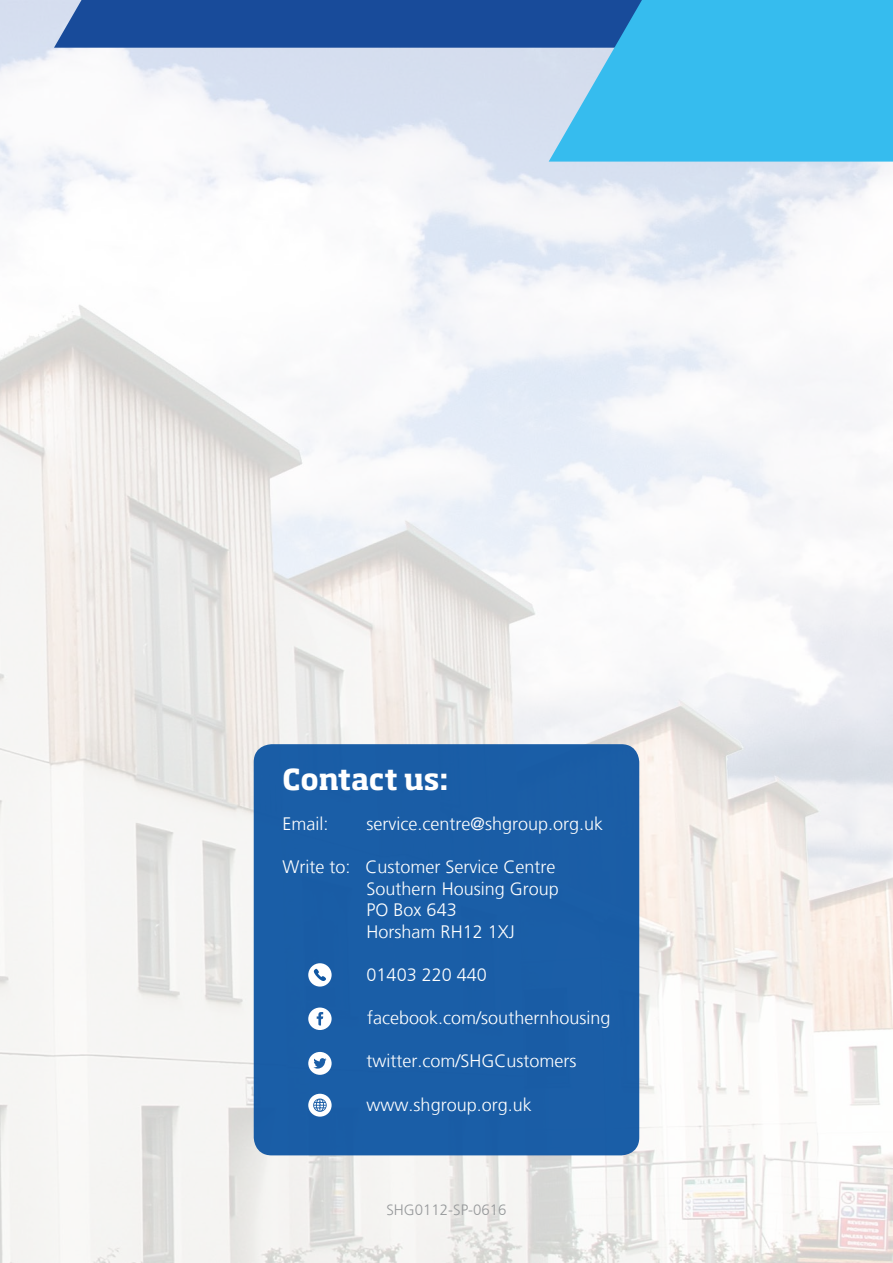
<style>
.page{position:relative;width:893px;height:1263px;background:#fff}
.page>*{position:absolute;margin:0;border:0;box-sizing:border-box;transform-origin:0 0}
.t1{font:700 28.5px "Soho Std";letter-spacing:-.01em;color:#fff}
.t2{font:300 18px/21.6px "Frutiger LT";color:#fff}
.t3{font:300 15px "Frutiger LT";color:#97999b}
</style>
<div class="page">
<img style="left:0;top:0;width:893px;height:1263px">
<div style="left:54px;top:0;width:495px;height:48px;background:#184b9a"></div>
<svg style="left:549px;top:0;width:344px;height:162px;fill:#36bcee"></svg>
<div style="left:254px;top:744px;width:385px;height:411px;background:#1a5ea7;border-radius:18px"></div>
<svg style="left:308px;top:1007px;width:24px;height:23px"></svg>
<svg style="left:308px;top:1052px;width:24px;height:23px"></svg>
<svg style="left:308px;top:1094px;width:24px;height:23px"></svg>
<div style="left:308px;top:963px;width:24px;height:23px;background:#fff;border-radius:50%"></div>
<svg style="left:314px;top:969px;width:12px;height:12px"></svg>
<h1 class="t1" style="left:283px;top:761px;width:167px">Contact us:</h1>
<p class="t2" style="left:283px;top:813px;width:47px">Email:</p>
<p class="t2" style="left:367px;top:813px;width:238px">service.centre@shgroup.org.uk</p>
<p class="t2" style="left:367px;top:856px;width:194px;text-indent:-84px">Write to: Customer Service Centre<br>Southern Housing Group<br>PO Box 643<br>Horsham RH12 1XJ</p>
<p class="t2" style="left:367px;top:964px;width:122px">01403 220 440</p>
<p class="t2" style="left:367px;top:1007px;width:245px">facebook.com/southernhousing</p>
<p class="t2" style="left:367px;top:1050px;width:211px">twitter.com/SHGCustomers</p>
<p class="t2" style="left:367px;top:1094px;width:167px">www.shgroup.org.uk</p>
<p class="t3" style="left:386px;top:1201px;width:122px">SHG0112-SP-0616</p>
</div>
